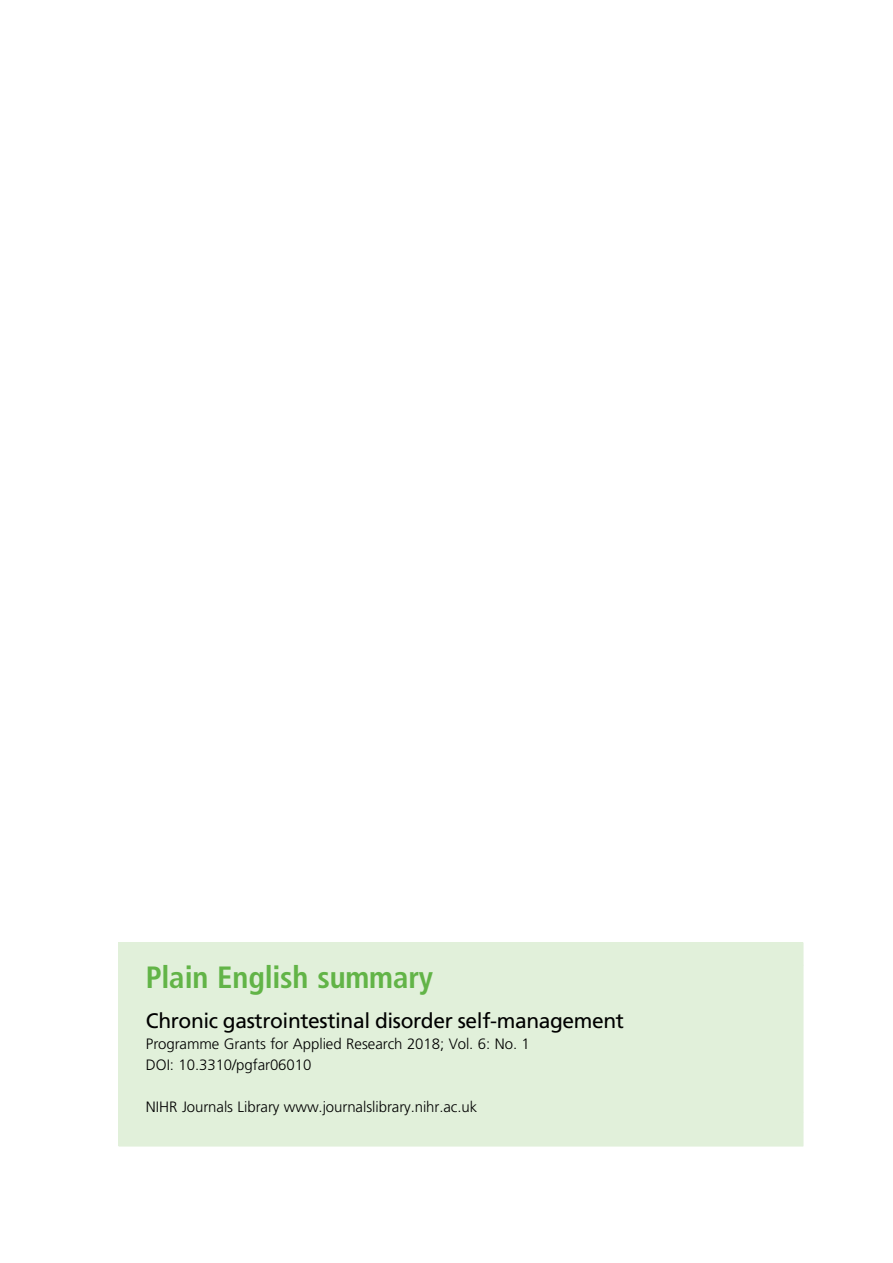
<style>
.page{position:relative;width:893px;height:1263px;background:#fff}
.page>*{position:absolute;margin:0;border:0;box-sizing:border-box;transform-origin:0 0}
.t1{font:30.75px "Adv TT24 c 3 cae 3.B";color:#62b447}
.t2{font:21px "Adv TT118 e 7927";letter-spacing:-.015em;color:#000}
.t3{font:15px/21px "Adv T Tebabd 7 da";color:#000}
</style>
<div class="page">
<div style="left:119px;top:943px;width:684px;height:203px;background:#e1f0da"></div>
<h1 class="t1" style="left:146px;top:959px;width:289px">Plain English summary</h1>
<h2 class="t2" style="left:146px;top:1012px;width:480px">Chronic gastrointestinal disorder self-management</h2>
<p class="t3" style="left:146px;top:1035px;width:385px">Programme Grants for Applied Research 2018; Vol. 6: No. 1<br>DOI: 10.3310/pgfar06010</p>
<p class="t3" style="left:146px;top:1098px;width:333px">NIHR Journals Library www.journalslibrary.nihr.ac.uk</p>
</div>
